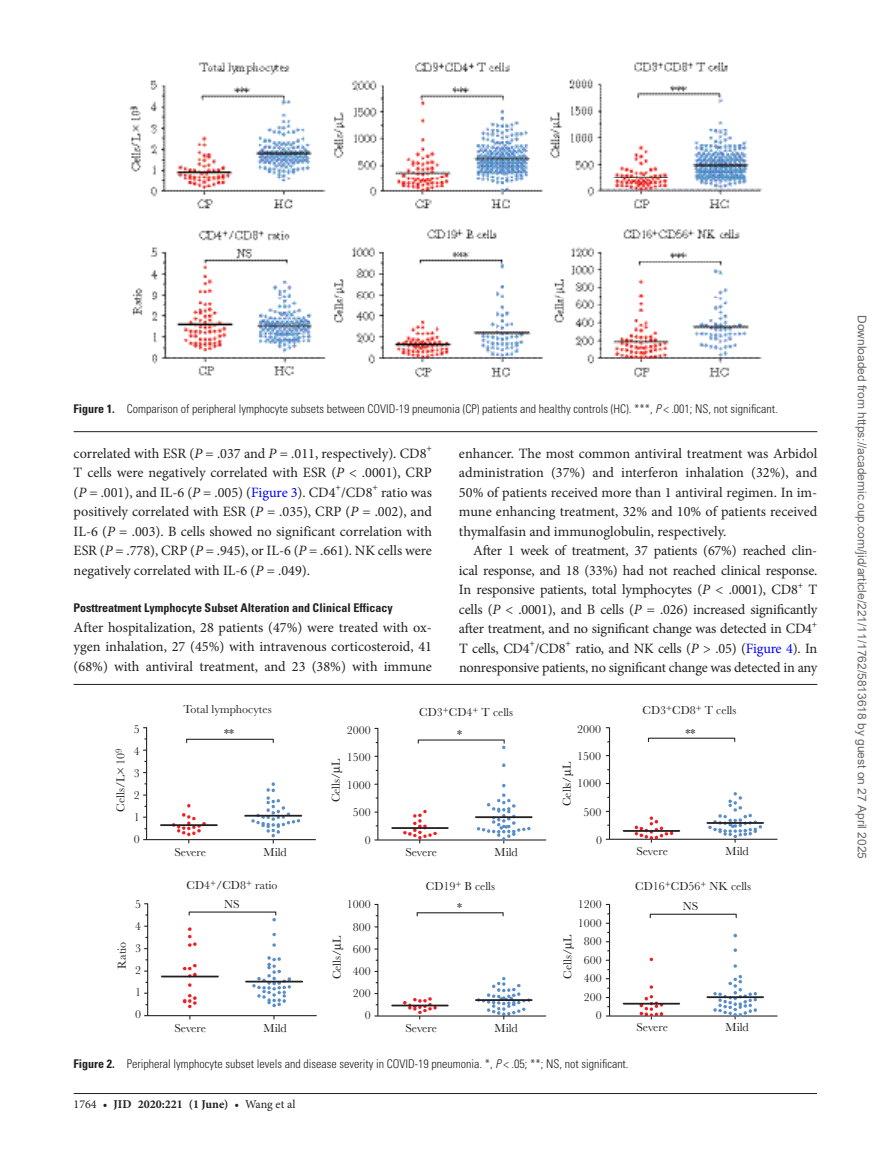
<style>
.page{position:relative;width:891px;height:1174px;background:#fff}
.page>*{position:absolute;margin:0;border:0;box-sizing:border-box;transform-origin:0 0}
.t1{font:14.25px/19.5px "Minion Pro";letter-spacing:-.005em;color:#231f20;text-align:justify}
.t2{font:12px/22px "Baskerville MT Std";color:#231f20;text-align:justify}
.t3{font:300 condensed 12px "Univers LT Std";color:#231f20}
.t4{font:12px "Arial";color:#666}
.t5{font:700 condensed 12px "Univers LT Std";color:#231f20}
.t6{font:700 12px "Minion Pro";color:#231f20}
.s1{font-weight:700}
.s2{font-style:italic}
.s3{color:#00f}
.s4{font-weight:400}
</style>
<div class="page">
<hr style="left:74px;top:1093px;width:743px;height:1px;background:#231f20">
<hr style="left:74px;top:431px;width:743px;height:1px;background:#231f20">
<img style="left:129px;top:62px;width:633px;height:316px">
<hr style="left:74px;top:684px;width:743px;height:1px;background:#231f20">
<img style="left:143px;top:727px;width:635px;height:293px">
<svg style="left:334px;top:766px;width:8px;height:6px"></svg>
<svg style="left:565px;top:770px;width:8px;height:6px"></svg>
<svg style="left:335px;top:943px;width:8px;height:6px"></svg>
<svg style="left:565px;top:942px;width:9px;height:7px"></svg>
<p class="t3" style="left:74px;top:402px;width:706px"><span class="s1">Figure 1.</span> Comparison of peripheral lymphocyte subsets between COVID-19 pneumonia (CP) patients and healthy controls (HC). ***, <span class="s2">P</span> &lt; .001; NS, not significant.</p>
<p class="t1" style="left:74px;top:444px;width:360px">correlated with ESR (<span class="s2">P</span> = .037 and <span class="s2">P</span> = .011, respectively). CD8<sup>+ </sup>T cells were negatively correlated with ESR (<span class="s2">P</span> &lt; .0001), CRP (<span class="s2">P</span> = .001), and IL-6 (<span class="s2">P</span> = .005) (<span class="s3">Figure 3</span>). CD4<sup>+</sup>/CD8<sup>+</sup> ratio was positively correlated with ESR (<span class="s2">P</span> = .035), CRP (<span class="s2">P</span> = .002), and IL-6 (<span class="s2">P</span> = .003). B cells showed no significant correlation with ESR (<span class="s2">P</span> = .778), CRP (<span class="s2">P</span> = .945), or IL-6 (<span class="s2">P</span> = .661). NK cells were negatively correlated with IL-6 (<span class="s2">P</span> = .049).</p>
<p class="t5" style="left:74px;top:601px;width:321px">Posttreatment Lymphocyte Subset Alteration and Clinical Efficacy</p>
<p class="t1" style="left:74px;top:618px;width:360px">After hospitalization, 28 patients (47%) were treated with ox&shy;ygen inhalation, 27 (45%) with intravenous corticosteroid, 41 (68%) with antiviral treatment, and 23 (38%) with immune</p>
<p class="t1" style="left:459px;top:444px;width:360px">enhancer. The most common antiviral treatment was Arbidol administration (37%) and interferon inhalation (32%), and 50% of patients received more than 1 antiviral regimen. In im&shy;mune enhancing treatment, 32% and 10% of patients received thymalfasin and immunoglobulin, respectively.</p>
<p class="t1" style="left:459px;top:541px;width:360px;text-indent:14px">After 1 week of treatment, 37 patients (67%) reached clin&shy;ical response, and 18 (33%) had not reached clinical response.<br>In responsive patients, total lymphocytes (<span class="s2">P</span> &lt; .0001), CD8<sup>+</sup> T cells (<span class="s2">P</span> &lt; .0001), and B cells (<span class="s2">P</span> = .026) increased significantly after treatment, and no significant change was detected in CD4<sup>+ </sup>T cells, CD4<sup>+</sup>/CD8<sup>+</sup> ratio, and NK cells (<span class="s2">P</span> &gt; .05) (<span class="s3">Figure 4</span>). In nonresponsive patients, no significant change was detected in any</p>
<p class="t2" style="left:110px;top:812px;width:65px;rotate:-90deg">Cells/L×10<sup>9</sup></p>
<p class="t2" style="left:134px;top:718px;width:8px">5<br>4<br>3<br>2<br>1<br>0</p>
<p class="t2" style="left:111px;top:969px;width:28px;rotate:-90deg">Ratio</p>
<p class="t2" style="left:135px;top:893px;width:8px">5<br>4<br>3<br>2<br>1<br>0</p>
<p class="t2" style="left:183px;top:697px;width:90px;line-height:23.9px;text-align:center">Total lymphocytes **</p>
<p class="t2" style="left:347px;top:719px;width:26px">2000</p>
<p class="t2" style="left:347px;top:746px;width:26px">1500</p>
<p class="t2" style="left:347px;top:774px;width:26px">1000</p>
<p class="t2" style="left:353px;top:802px;width:20px">500</p>
<p class="t2" style="left:365px;top:829px;width:8px">0</p>
<p class="t2" style="left:325px;top:802px;width:46px;rotate:-90deg">Cells/ L</p>
<p class="t2" style="left:419px;top:701px;width:96px">CD3<sup>+</sup>CD4<sup>+</sup> T cells</p>
<p class="t2" style="left:642px;top:699px;width:96px">CD3<sup>+</sup>CD8<sup>+</sup> T cells</p>
<p class="t2" style="left:577px;top:718px;width:26px">2000</p>
<p class="t2" style="left:577px;top:745px;width:26px">1500</p>
<p class="t2" style="left:577px;top:772px;width:26px">1000</p>
<p class="t2" style="left:584px;top:801px;width:20px">500</p>
<p class="t2" style="left:596px;top:829px;width:8px">0</p>
<p class="t2" style="left:457px;top:723px;width:7px">*</p>
<p class="t2" style="left:685px;top:722px;width:12px">**</p>
<p class="t2" style="left:556px;top:806px;width:46px;rotate:-90deg">Cells/ L</p>
<p class="t2" style="left:174px;top:841px;width:33px">Severe</p>
<p class="t2" style="left:264px;top:841px;width:25px">Mild</p>
<p class="t2" style="left:405px;top:841px;width:33px">Severe</p>
<p class="t2" style="left:495px;top:841px;width:25px">Mild</p>
<p class="t2" style="left:636px;top:841px;width:33px">Severe</p>
<p class="t2" style="left:726px;top:841px;width:25px">Mild</p>
<p class="t2" style="left:186px;top:874px;width:93px">CD4<sup>+</sup>/CD8<sup>+</sup> ratio</p>
<p class="t2" style="left:426px;top:875px;width:71px">CD19<sup>+</sup> B cells</p>
<p class="t2" style="left:635px;top:875px;width:118px">CD16<sup>+</sup>CD56<sup>+</sup> NK cells</p>
<p class="t2" style="left:224px;top:893px;width:17px">NS</p>
<p class="t2" style="left:683px;top:895px;width:17px">NS</p>
<p class="t2" style="left:347px;top:893px;width:26px;text-align:right">1000<br>800<br>600<br>400<br>200<br>0</p>
<p class="t2" style="left:578px;top:895px;width:26px;line-height:18.5px;text-align:right">1200<br>1000<br>800<br>600<br>400<br>200<br>0</p>
<p class="t2" style="left:457px;top:896px;width:7px">*</p>
<p class="t2" style="left:326px;top:979px;width:46px;rotate:-90deg">Cells/ L</p>
<p class="t2" style="left:557px;top:979px;width:46px;rotate:-90deg">Cells/ L</p>
<p class="t2" style="left:174px;top:1017px;width:33px">Severe</p>
<p class="t2" style="left:264px;top:1017px;width:25px">Mild</p>
<p class="t2" style="left:405px;top:1017px;width:33px">Severe</p>
<p class="t2" style="left:495px;top:1017px;width:25px">Mild</p>
<p class="t2" style="left:636px;top:1016px;width:33px">Severe</p>
<p class="t2" style="left:726px;top:1016px;width:25px">Mild</p>
<p class="t3" style="left:74px;top:1057px;width:557px"><span class="s1">Figure 2.</span> Peripheral lymphocyte subset levels and disease severity in COVID-19 pneumonia. *, <span class="s2">P</span> &lt; .05; **; NS, not significant.</p>
<p class="t6" style="left:74px;top:1095px;width:223px"><span class="s4">1764 •</span> jid 2020:221 (1 June) <span class="s4">• Wang et al</span></p>
<p class="t4" style="left:866px;top:315px;width:545px;rotate:90deg">Downloaded from https://academic.oup.com/jid/article/221/11/1762/5813618 by guest on 27 April 2025</p>
</div>
